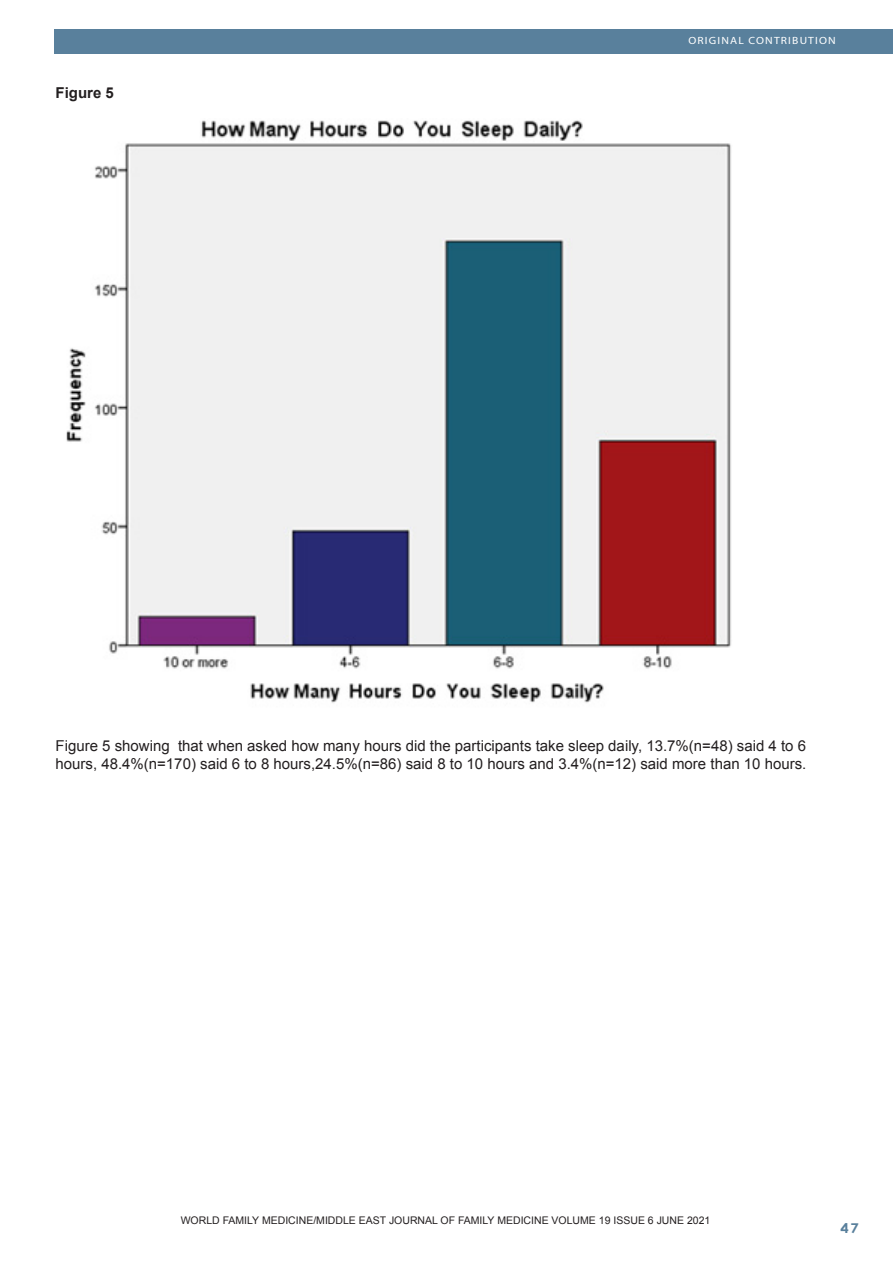
<style>
.page{position:relative;width:893px;height:1263px;background:#fff}
.page>*{position:absolute;margin:0;border:0;box-sizing:border-box;transform-origin:0 0}
.Footnote_Text{font:15px/18px "Arial";color:#231f20}
.Footnote_Text-2{font:700 15px "Arial";color:#231f20}
.t1{font:700 13.5px "Century Gothic";color:#59809c;scale:1.1 1}
.Footnote_Text-3{font:10.5px "Arial";color:#231f20}
.t2{font:10.5px "Myriad";letter-spacing:.1em;color:#fff;scale:1.1 1}
</style>
<div class="page">
<div style="left:54px;top:30px;width:839px;height:24px;background:#59809c"></div>
<img style="left:66px;top:120px;width:666px;height:583px">
<p class="Footnote_Text-2" style="left:56px;top:83px;width:60px">Figure 5</p>
<p class="t2" style="left:688px;top:35px;width:135px">ORIGINAL CONTRIBUTION</p>
<p class="Footnote_Text" style="left:56px;top:736px;width:752px">Figure 5 showing that when asked how many hours did the participants take sleep daily, 13.7%(n=48) said 4 to 6 hours, 48.4%(n=170) said 6 to 8 hours,24.5%(n=86) said 8 to 10 hours and 3.4%(n=12) said more than 10 hours.</p>
<p class="Footnote_Text-3" style="left:181px;top:1214px;width:531px">WORLD FAMILY MEDICINE/MIDDLE EAST JOURNAL OF FAMILY MEDICINE VOLUME 19 ISSUE 6 JUNE 2021</p>
<p class="t1" style="left:840px;top:1218px;width:18px">47</p>
</div>
